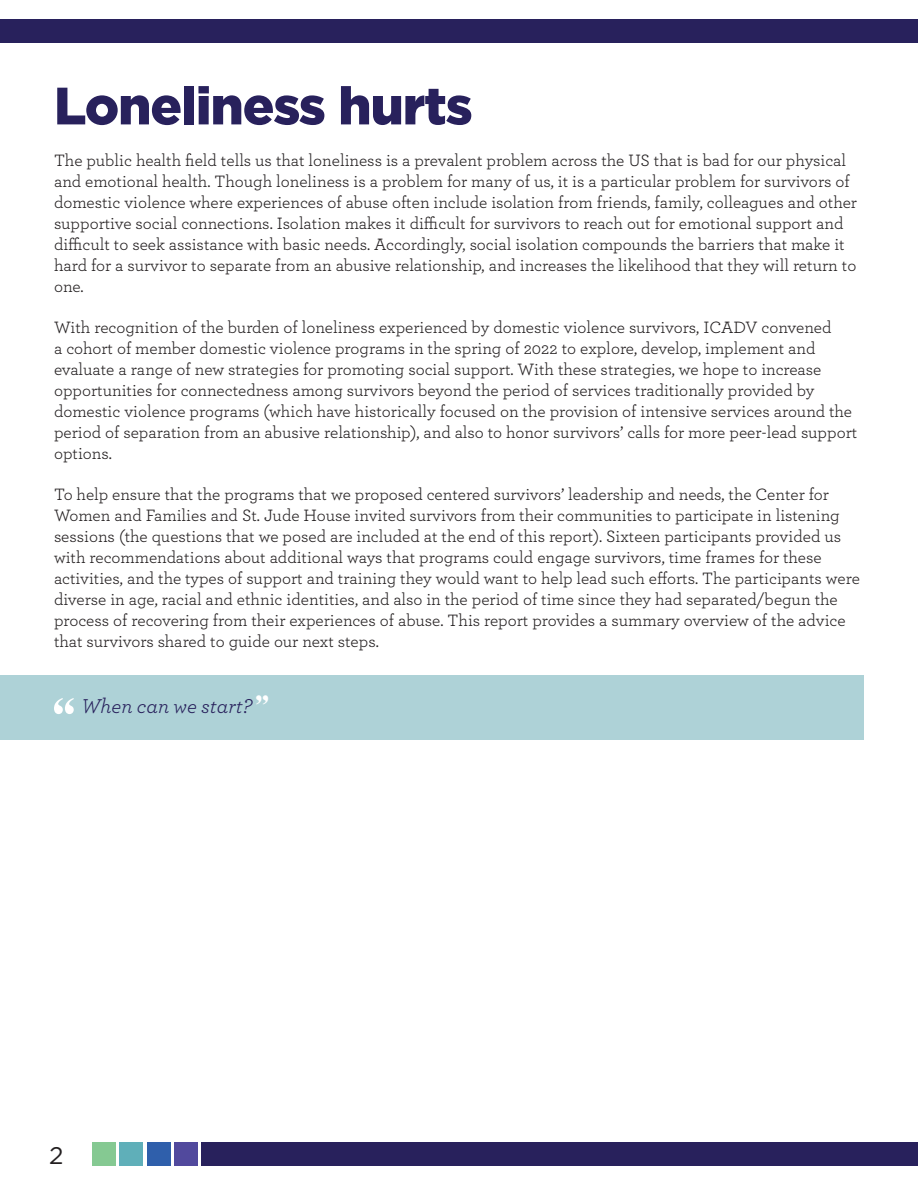
<style>
.page{position:relative;width:918px;height:1188px;background:#fff}
.page>*{position:absolute;margin:0;border:0;box-sizing:border-box;transform-origin:0 0}
.t1{font:58.35px "Engravers";color:#fff}
.t2{font:900 52.5px "Gotham";letter-spacing:-.02em;color:#28215c}
.t3{font:34.5px "Engravers";color:#fff}
.t4{font:24px "Gotham";color:#231f20}
.t5{font:italic 21px "Archer";color:#28215c}
.t6{font:17.25px/21px "Archer";color:#231f20}
</style>
<div class="page">
<div style="left:202px;top:1142px;width:716px;height:24px;background:#28215c"></div>
<div style="left:174px;top:1142px;width:24px;height:24px;background:#51499d"></div>
<div style="left:147px;top:1142px;width:23px;height:24px;background:#2f5fab"></div>
<div style="left:120px;top:1142px;width:23px;height:24px;background:#5fafb9"></div>
<div style="left:92px;top:1142px;width:24px;height:24px;background:#85c992"></div>
<div style="left:0;top:19px;width:918px;height:24px;background:#28215c"></div>
<div style="left:0;top:676px;width:864px;height:64px;background:#aed2d7"></div>
<h2 class="t2" style="left:54px;top:75px;width:420px">Loneliness hurts</h2>
<p class="t6" style="left:54px;top:149px;width:805px">The public health field tells us that loneliness is a prevalent problem across the US that is bad for our physical and emotional health. Though loneliness is a problem for many of us, it is a particular problem for survivors of domestic violence where experiences of abuse often include isolation from friends, family, colleagues and other supportive social connections. Isolation makes it difficult for survivors to reach out for emotional support and difficult to seek assistance with basic needs. Accordingly, social isolation compounds the barriers that make it hard for a survivor to separate from an abusive relationship, and increases the likelihood that they will return to one.</p>
<p class="t6" style="left:54px;top:316px;width:805px">With recognition of the burden of loneliness experienced by domestic violence survivors, ICADV convened<br>a cohort of member domestic violence programs in the spring of 2022 to explore, develop, implement and evaluate a range of new strategies for promoting social support. With these strategies, we hope to increase opportunities for connectedness among survivors beyond the period of services traditionally provided by domestic violence programs (which have historically focused on the provision of intensive services around the period of separation from an abusive relationship), and also to honor survivors’ calls for more peer-lead support options.</p>
<p class="t6" style="left:54px;top:483px;width:807px">To help ensure that the programs that we proposed centered survivors’ leadership and needs, the Center for Women and Families and St. Jude House invited survivors from their communities to participate in listening sessions (the questions that we posed are included at the end of this report). Sixteen participants provided us with recommendations about additional ways that programs could engage survivors, time frames for these activities, and the types of support and training they would want to help lead such efforts. The participants were diverse in age, racial and ethnic identities, and also in the period of time since they had separated/begun the process of recovering from their experiences of abuse. This report provides a summary overview of the advice that survivors shared to guide our next steps.</p>
<h1 class="t1" style="left:46px;top:684px;width:36px">“</h1>
<p class="t5" style="left:81px;top:691px;width:172px">When can we start?</p>
<h3 class="t3" style="left:252px;top:687px;width:22px">”</h3>
<h3 class="t4" style="left:49px;top:1142px;width:16px">2</h3>
</div>
